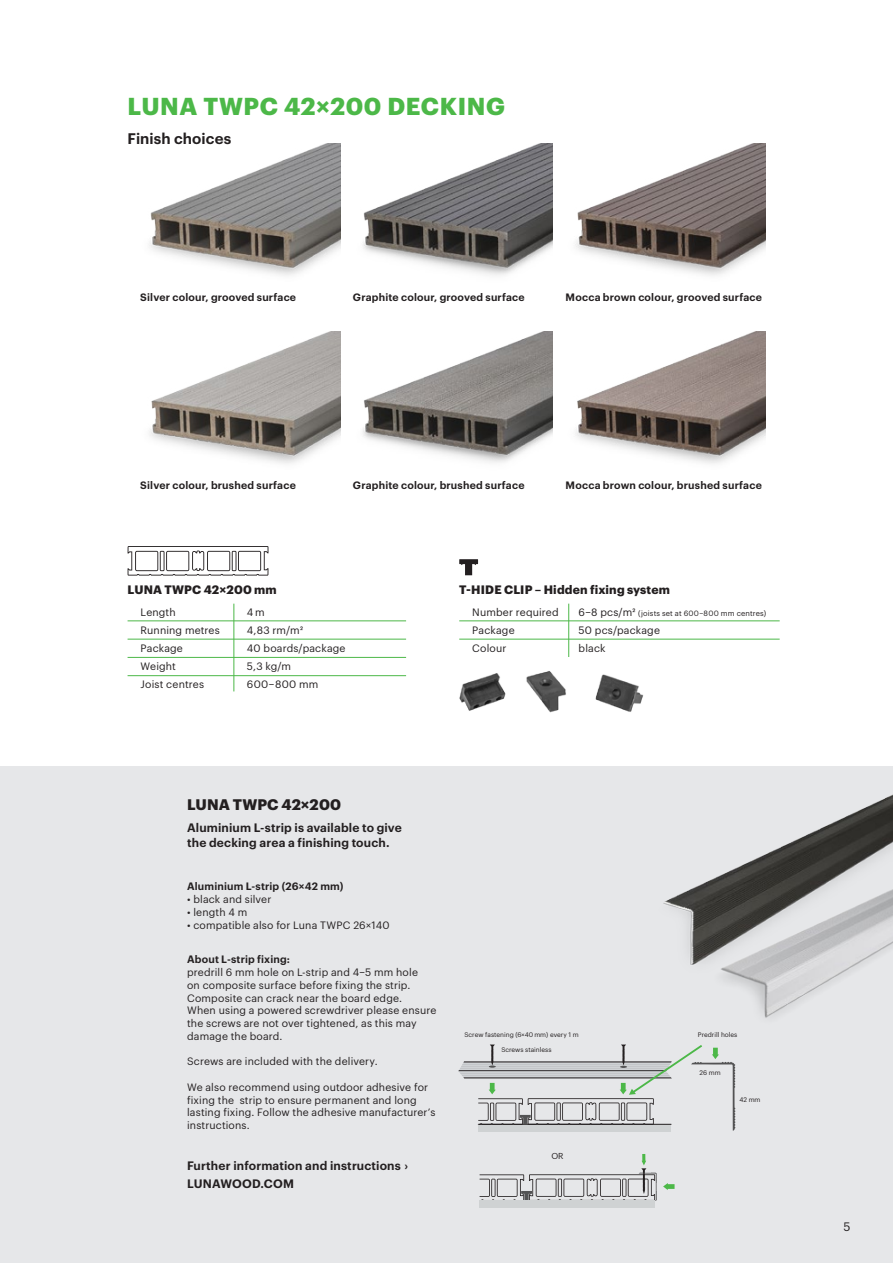
<style>
.page{position:relative;width:893px;height:1263px;background:#fff}
.page>*{position:absolute;margin:0;border:0;box-sizing:border-box;transform-origin:0 0}
.Perusotsikko{font:700 24px "Graphik";letter-spacing:.025em;color:#4cb848}
.väliotsikko_2_FI_10p{font:700 15px "Graphik";letter-spacing:.01em;color:#231f20}
.Otsikko_14pt_FI{font:600 15px "Graphik";letter-spacing:.005em;color:#231f20}
.leipis_twpc_FI_ilman{font:600 12px/15px "Graphik";letter-spacing:.015em;color:#231f20}
.leipis_twpc_FI{font:600 12px/18px "Graphik";letter-spacing:.015em;color:#231f20}
.Väliotsikko3_FI_8pt{font:700 12px "Graphik";letter-spacing:.015em;color:#231f20}
.t1{font:12px "Graphik";color:#231f20}
.taulukot{font:10.5px/12.8px "Graphik";letter-spacing:.015em;color:#231f20}
.Tuoteteksti_7pt{font:600 10.5px "Graphik";letter-spacing:.02em;color:#231f20}
.taulukot-2{font:600 10.5px "Graphik";letter-spacing:.015em;color:#231f20}
.t2{font:8.4px "Graphik";color:#231f20}
.taulukot-3{font:7.5px "Graphik";letter-spacing:.02em;color:#231f20}
.t3{font:6.45px "Graphik";color:#231f20}
.s1{font-size:10.5px}
.s2{font-weight:600}
</style>
<div class="page">
<svg style="left:128px;top:546px;width:140px;height:30px"></svg>
<svg style="left:459px;top:559px;width:19px;height:16px"></svg>
<div style="left:0;top:766px;width:893px;height:497px;background:#e6e7e9"></div>
<img style="left:459px;top:644px;width:185px;height:69px">
<img style="left:149px;top:332px;width:616px;height:132px">
<img style="left:149px;top:144px;width:616px;height:132px">
<img style="left:663px;top:794px;width:230px;height:171px">
<img style="left:708px;top:832px;width:185px;height:255px">
<hr style="left:128px;top:620px;width:278px;height:1px;background:#4cb848">
<hr style="left:128px;top:639px;width:278px;height:1px;background:#4cb848">
<hr style="left:128px;top:657px;width:278px;height:1px;background:#4cb848">
<hr style="left:128px;top:675px;width:278px;height:1px;background:#4cb848">
<hr style="left:233px;top:604px;width:1px;height:87px;background:#4cb848">
<hr style="left:459px;top:620px;width:321px;height:1px;background:#4cb848">
<hr style="left:459px;top:639px;width:321px;height:1px;background:#4cb848">
<hr style="left:568px;top:604px;width:1px;height:53px;background:#4cb848">
<svg style="left:480px;top:1154px;width:177px;height:47px"></svg>
<div style="left:479px;top:1200px;width:175px;height:8px;background:#cfd2d3"></div>
<svg style="left:663px;top:1183px;width:12px;height:7px"></svg>
<svg style="left:458px;top:1043px;width:277px;height:88px"></svg>
<p class="Perusotsikko" style="left:128px;top:88px;width:379px">LUNA TWPC 42×200 DECKING</p>
<p class="Otsikko_14pt_FI" style="left:128px;top:127px;width:105px">Finish choices</p>
<p class="Tuoteteksti_7pt" style="left:140px;top:289px;width:157px">Silver colour, grooved surface</p>
<p class="Tuoteteksti_7pt" style="left:353px;top:289px;width:173px">Graphite colour, grooved surface</p>
<p class="Tuoteteksti_7pt" style="left:566px;top:289px;width:198px">Mocca brown colour, grooved surface</p>
<p class="Tuoteteksti_7pt" style="left:140px;top:477px;width:157px">Silver colour, brushed surface</p>
<p class="Tuoteteksti_7pt" style="left:353px;top:477px;width:173px">Graphite colour, brushed surface</p>
<p class="Tuoteteksti_7pt" style="left:566px;top:477px;width:198px">Mocca brown colour, brushed surface</p>
<p class="Väliotsikko3_FI_8pt" style="left:128px;top:580px;width:151px">LUNA TWPC 42×200 mm</p>
<p class="taulukot" style="left:141px;top:605px;width:37px">Length</p>
<p class="taulukot" style="left:247px;top:605px;width:19px">4m</p>
<p class="taulukot" style="left:141px;top:623px;width:81px">Running metres</p>
<p class="taulukot" style="left:247px;top:623px;width:58px">4,83 rm/m²</p>
<p class="taulukot" style="left:141px;top:641px;width:44px">Package</p>
<p class="taulukot" style="left:247px;top:641px;width:100px">40 boards/package</p>
<p class="taulukot" style="left:141px;top:659px;width:37px">Weight</p>
<p class="taulukot" style="left:247px;top:659px;width:46px">5,3 kg/m</p>
<p class="taulukot" style="left:141px;top:677px;width:65px">Joist centres</p>
<p class="taulukot" style="left:247px;top:677px;width:73px">600–800 mm</p>
<p class="Väliotsikko3_FI_8pt" style="left:459px;top:580px;width:212px">T-HIDE CLIP – Hidden fixing system</p>
<p class="taulukot" style="left:472px;top:605px;width:88px">Number required</p>
<p class="taulukot-3" style="left:579px;top:608px;width:189px"><span class="s1">6–8 pcs/m²</span> (joists set at 600–800 mm centres)</p>
<p class="taulukot" style="left:472px;top:623px;width:44px">Package</p>
<p class="taulukot" style="left:579px;top:623px;width:83px">50 pcs/package</p>
<p class="taulukot" style="left:472px;top:641px;width:36px">Colour</p>
<p class="taulukot" style="left:579px;top:641px;width:29px">black</p>
<p class="väliotsikko_2_FI_10p" style="left:187px;top:793px;width:156px">LUNA TWPC 42×200</p>
<p class="leipis_twpc_FI_ilman" style="left:187px;top:819px;width:216px">Aluminium L-strip is available to give the decking area a finishing touch.</p>
<p class="taulukot-2" style="left:187px;top:878px;width:158px">Aluminium L-strip (26×42 mm)</p>
<p class="taulukot" style="left:187px;top:892px;width:86px">• black and silver</p>
<p class="taulukot" style="left:187px;top:905px;width:62px">• length 4 m</p>
<p class="taulukot" style="left:187px;top:917px;width:204px">• compatible also for Luna TWPC 26×140</p>
<p class="taulukot" style="left:187px;top:952px;width:232px"><span class="s2">About L-strip fixing:<br></span>predrill 6 mm hole on L-strip and 4–5 mm hole on composite surface before fixing the strip.<br>Composite can crack near the board edge.</p>
<p class="taulukot" style="left:187px;top:1003px;width:251px">When using a powered screwdriver please ensure the screws are not over tightened, as this may damage the board.</p>
<p class="taulukot" style="left:187px;top:1054px;width:192px">Screws are included with the delivery.</p>
<p class="taulukot" style="left:187px;top:1080px;width:250px">We also recommend using outdoor adhesive for fixing the strip to ensure permanent and long lasting fixing. Follow the adhesive manufacturer’s instructions.</p>
<p class="leipis_twpc_FI" style="left:187px;top:1156px;width:223px">Further information and instructions ›<br>LUNAWOOD.COM</p>
<p class="t3" style="left:464px;top:1030px;width:116px">Screw fastening (6×40 mm) every 1 m</p>
<p class="t3" style="left:698px;top:1030px;width:41px">Predrill holes</p>
<p class="t3" style="left:501px;top:1045px;width:52px">Screws stainless</p>
<p class="t2" style="left:551px;top:1149px;width:14px">OR</p>
<p class="t3" style="left:700px;top:1068px;width:23px">26 mm</p>
<p class="t3" style="left:739px;top:1094px;width:23px">42 mm</p>
<p class="t1" style="left:843px;top:1217px;width:9px">5</p>
</div>
